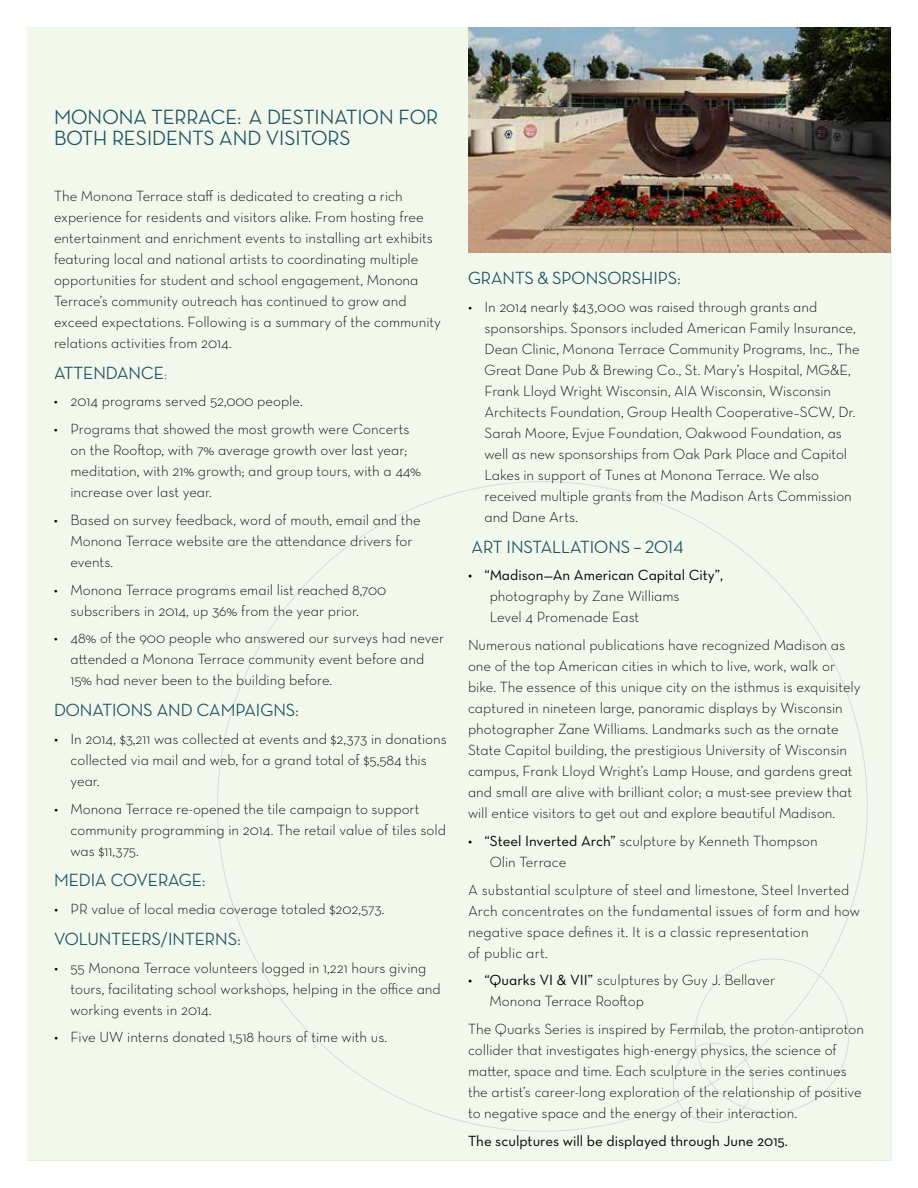
<style>
.page{position:relative;width:918px;height:1188px;background:#fff}
.page>*{position:absolute;margin:0;border:0;box-sizing:border-box;transform-origin:0 0}
.t1{font:500 21px/21px "Neutraface Display";color:#1d5364}
.t2{font:500 18px "Neutraface Display";color:#1d5364}
.t3{font:15px/21px "Neutraface Text Light Alt";color:#000}
.t4{font:15px "Neutraface Text Book Alt";color:#000}
.s1{font-family:"Neutraface Text Light Alt";font-weight:400;font-size:15px}
.s2{font-family:"Neutraface Text Book Alt"}
</style>
<div class="page">
<div style="left:27px;top:27px;width:864px;height:1134px;background:#f3f8ec"></div>
<div style="left:673px;top:1043px;width:80px;height:80px;border:1px solid #d2dde0;border-radius:50%"></div>
<hr style="left:890px;top:28px;width:2px;height:1132px;background:#e5f0d7">
<hr style="left:27px;top:1160px;width:864px;height:1px;background:#e6f1d9">
<img style="left:468px;top:27px;width:423px;height:226px">
<h1 class="t1" style="left:54px;top:107px;width:386px">MONONA TERRACE: A DESTINATION FOR<br>BOTH RESIDENTS AND VISITORS</h1>
<p class="t3" style="left:54px;top:185px;width:388px">The Monona Terrace staff is dedicated to creating a rich experience for residents and visitors alike. From hosting free entertainment and enrichment events to installing art exhibits featuring local and national artists to coordinating multiple opportunities for student and school engagement, Monona Terrace’s community outreach has continued to grow and exceed expectations. Following is a summary of the community relations activities from 2014.</p>
<p class="t2" style="left:54px;top:363px;width:114px">ATTENDANCE<span class="s1">:</span></p>
<p class="t3" style="left:54px;top:391px;width:250px">• 2014 programs served 52,000 people.</p>
<p class="t3" style="left:70px;top:418px;width:352px;text-indent:-16px">• Programs that showed the most growth were Concerts on the Rooftop, with 7% average growth over last year; meditation, with 21% growth; and group tours, with a 44% increase over last year.</p>
<p class="t3" style="left:70px;top:509px;width:352px;text-indent:-16px">• Based on survey feedback, word of mouth, email and the<br>Monona Terrace website are the attendance drivers for events.</p>
<p class="t3" style="left:70px;top:579px;width:317px;text-indent:-16px">• Monona Terrace programs email list reached 8,700 subscribers in 2014, up 36% from the year prior.</p>
<p class="t3" style="left:70px;top:628px;width:375px;text-indent:-16px">• 48% of the 900 people who answered our surveys had never attended a Monona Terrace community event before and<br>15% had never been to the building before.</p>
<p class="t2" style="left:54px;top:700px;width:246px">DONATIONS AND CAMPAIGNS:</p>
<p class="t3" style="left:71px;top:728px;width:378px;text-indent:-17px">• In 2014, $3,211 was collected at events and $2,373 in donations collected via mail and web, for a grand total of $5,584 this year.</p>
<p class="t3" style="left:71px;top:798px;width:377px;text-indent:-17px">• Monona Terrace re-opened the tile campaign to support community programming in 2014. The retail value of tiles sold was $11,375.</p>
<p class="t2" style="left:54px;top:870px;width:153px">MEDIA COVERAGE:</p>
<p class="t3" style="left:54px;top:898px;width:332px">• PR value of local media coverage totaled $202,573.</p>
<p class="t2" style="left:54px;top:929px;width:188px">VOLUNTEERS/INTERNS:</p>
<p class="t3" style="left:70px;top:957px;width:372px;text-indent:-16px">• 55 Monona Terrace volunteers logged in 1,221 hours giving tours, facilitating school workshops, helping in the office and working events in 2014.</p>
<p class="t3" style="left:54px;top:1027px;width:335px">• Five UW interns donated 1,518 hours of time with us.</p>
<p class="t2" style="left:468px;top:268px;width:214px">GRANTS &amp; SPONSORSHIPS:</p>
<p class="t3" style="left:484px;top:296px;width:377px;text-indent:-16px">• In 2014 nearly $43,000 was raised through grants and sponsorships. Sponsors included American Family Insurance, Dean Clinic, Monona Terrace Community Programs, Inc., The Great Dane Pub &amp; Brewing Co., St. Mary’s Hospital, MG&amp;E, Frank Lloyd Wright Wisconsin, AIA Wisconsin, Wisconsin Architects Foundation, Group Health Cooperative–SCW, Dr.<br>Sarah Moore, Evjue Foundation, Oakwood Foundation, as well as new sponsorships from Oak Park Place and Capitol Lakes in support of Tunes at Monona Terrace. We also received multiple grants from the Madison Arts Commission and Dane Arts.</p>
<p class="t2" style="left:472px;top:537px;width:213px">ART INSTALLATIONS – 2014</p>
<p class="t4" style="left:468px;top:566px;width:257px">• “Madison—An American Capital City”,</p>
<p class="t3" style="left:490px;top:586px;width:192px">photography by Zane Williams<br>Level 4 Promenade East</p>
<p class="t3" style="left:468px;top:634px;width:394px">Numerous national publications have recognized Madison as one of the top American cities in which to live, work, walk or bike. The essence of this unique city on the isthmus is exquisitely captured in nineteen large, panoramic displays by Wisconsin photographer Zane Williams. Landmarks such as the ornate State Capitol building, the prestigious University of Wisconsin campus, Frank Lloyd Wright’s Lamp House, and gardens great and small are alive with brilliant color; a must-see preview that will entice visitors to get out and explore beautiful Madison.</p>
<p class="t3" style="left:490px;top:830px;width:329px;text-indent:-22px"><span class="s2">• “Steel Inverted Arch”</span> sculpture by Kenneth Thompson<br>Olin Terrace</p>
<p class="t3" style="left:468px;top:879px;width:394px">A substantial sculpture of steel and limestone, Steel Inverted Arch concentrates on the fundamental issues of form and how negative space defines it. It is a classic representation<br>of public art.</p>
<p class="t3" style="left:490px;top:970px;width:287px;text-indent:-22px"><span class="s2">• “Quarks VI &amp; VII”</span> sculptures by Guy J. Bellaver<br>Monona Terrace Rooftop</p>
<p class="t3" style="left:468px;top:1018px;width:397px">The Quarks Series is inspired by Fermilab, the proton-antiproton collider that investigates high-energy physics, the science of matter, space and time. Each sculpture in the series continues the artist’s career-long exploration of the relationship of positive to negative space and the energy of their interaction.</p>
<p class="t4" style="left:468px;top:1131px;width:321px">The sculptures will be displayed through June 2015.</p>
</div>
